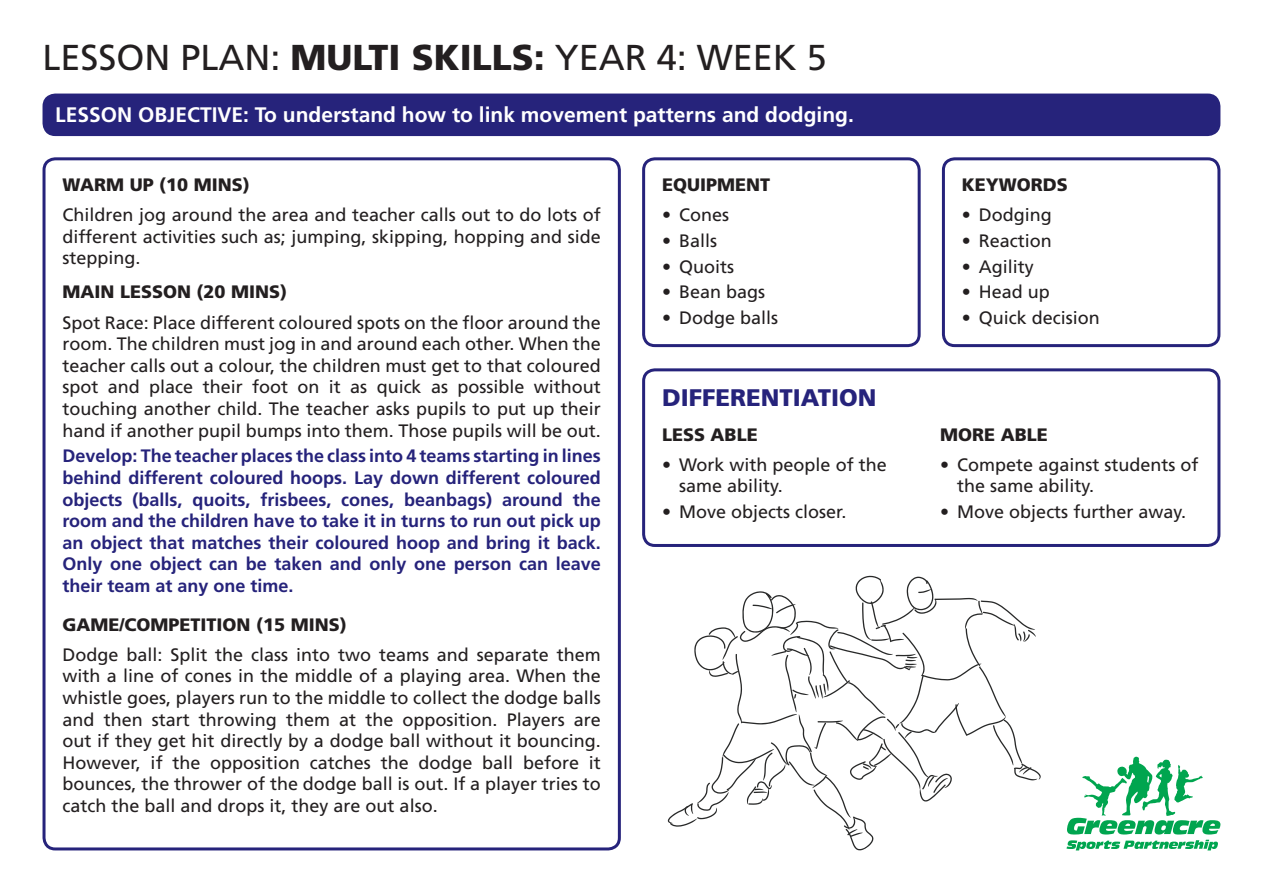
<style>
.page{position:relative;width:1263px;height:893px;background:#fff}
.page>*{position:absolute;margin:0;border:0;box-sizing:border-box;transform-origin:0 0}
.t1{font:36px "Frutiger CE";color:#231f20}
.lesson_heading_colou{font:900 24px "Frutiger CE";color:#26237b}
.lesson_objective{font:700 21px "Frutiger CE";color:#fff}
.lesson_text_Justifie{font:18px/21.6px "Frutiger CE";color:#231f20;text-align:justify}
.Lesson_text_colour{font:700 18px/21.6px "Frutiger CE";color:#26237b;text-align:justify}
.lesson_subhead{font:900 18px "Frutiger CE";color:#231f20}
.subhead_span{font:900 18px "Frutiger CE";color:#231f20}
.s1{font-weight:900}
</style>
<div class="page">
<svg style="left:1066px;top:840px;width:152px;height:10px"></svg>
<svg style="left:1067px;top:757px;width:153px;height:77px"></svg>
<div style="left:43px;top:94px;width:1177px;height:42px;background:#26237b;border-radius:13px"></div>
<div style="left:43px;top:157px;width:578px;height:693px;border:3px solid #26237b;border-radius:11px"></div>
<div style="left:642px;top:157px;width:279px;height:190px;border:3px solid #26237b;border-radius:11px"></div>
<div style="left:942px;top:157px;width:278px;height:190px;border:3px solid #26237b;border-radius:11px"></div>
<div style="left:642px;top:368px;width:578px;height:179px;border:3px solid #26237b;border-radius:11px"></div>
<svg style="left:668px;top:575px;width:373px;height:275px"></svg>
<p class="t1" style="left:43px;top:37px;width:786px">LESSON PLAN: <span class="s1">MULTI SKILLS:</span> YEAR 4: WEEK 5</p>
<p class="lesson_objective" style="left:55px;top:102px;width:800px">LESSON OBJECTIVE: To understand how to link movement patterns and dodging.</p>
<p class="lesson_subhead" style="left:63px;top:174px;width:189px">WARM UP (10 MINS)</p>
<p class="lesson_text_Justifie" style="left:63px;top:204px;width:540px">Children jog around the area and teacher calls out to do lots of different activities such as; jumping, skipping, hopping and side stepping.</p>
<p class="lesson_subhead" style="left:63px;top:281px;width:226px">MAIN LESSON (20 MINS)</p>
<p class="lesson_text_Justifie" style="left:63px;top:311px;width:540px">Spot Race: Place different coloured spots on the floor around the room. The children must jog in and around each other. When the teacher calls out a colour, the children must get to that coloured spot and place their foot on it as quick as possible without touching another child. The teacher asks pupils to put up their hand if another pupil bumps into them. Those pupils will be out.</p>
<p class="Lesson_text_colour" style="left:63px;top:445px;width:540px">Develop: The teacher places the class into 4 teams starting in lines behind different coloured hoops. Lay down different coloured objects (balls, quoits, frisbees, cones, beanbags) around the room and the children have to take it in turns to run out pick up an object that matches their coloured hoop and bring it back.<br>Only one object can be taken and only one person can leave their team at any one time.</p>
<p class="lesson_subhead" style="left:63px;top:614px;width:286px">GAME/COMPETITION (15 MINS)</p>
<p class="lesson_text_Justifie" style="left:63px;top:644px;width:540px">Dodge ball: Split the class into two teams and separate them with a line of cones in the middle of a playing area. When the whistle goes, players run to the middle to collect the dodge balls and then start throwing them at the opposition. Players are out if they get hit directly by a dodge ball without it bouncing.<br>However, if the opposition catches the dodge ball before it bounces, the thrower of the dodge ball is out. If a player tries to catch the ball and drops it, they are out also.</p>
<p class="subhead_span" style="left:662px;top:174px;width:110px">EQUIPMENT</p>
<p class="lesson_text_Justifie" style="left:662px;top:204px;width:69px">• Cones</p>
<p class="lesson_text_Justifie" style="left:662px;top:230px;width:57px">• Balls</p>
<p class="lesson_text_Justifie" style="left:662px;top:255px;width:74px">• Quoits</p>
<p class="lesson_text_Justifie" style="left:662px;top:281px;width:105px">• Bean bags</p>
<p class="lesson_text_Justifie" style="left:662px;top:307px;width:118px">• Dodge balls</p>
<p class="lesson_heading_colou" style="left:662px;top:384px;width:216px">DIFFERENTIATION</p>
<p class="lesson_subhead" style="left:662px;top:424px;width:97px">LESS ABLE</p>
<p class="lesson_text_Justifie" style="left:679px;top:454px;width:209px;text-indent:-17px">• Work with people of the same ability.</p>
<p class="lesson_text_Justifie" style="left:662px;top:501px;width:186px">• Move objects closer.</p>
<p class="subhead_span" style="left:962px;top:174px;width:108px">KEYWORDS</p>
<p class="lesson_text_Justifie" style="left:962px;top:204px;width:91px">• Dodging</p>
<p class="lesson_text_Justifie" style="left:962px;top:230px;width:92px">• Reaction</p>
<p class="lesson_text_Justifie" style="left:962px;top:255px;width:74px">• Agility</p>
<p class="lesson_text_Justifie" style="left:962px;top:281px;width:90px">• Head up</p>
<p class="lesson_text_Justifie" style="left:962px;top:307px;width:140px">• Quick decision</p>
<p class="lesson_subhead" style="left:940px;top:424px;width:109px">MORE ABLE</p>
<p class="lesson_text_Justifie" style="left:957px;top:454px;width:243px;text-indent:-17px">• Compete against students of the same ability.</p>
<p class="lesson_text_Justifie" style="left:940px;top:501px;width:247px">• Move objects further away.</p>
</div>
